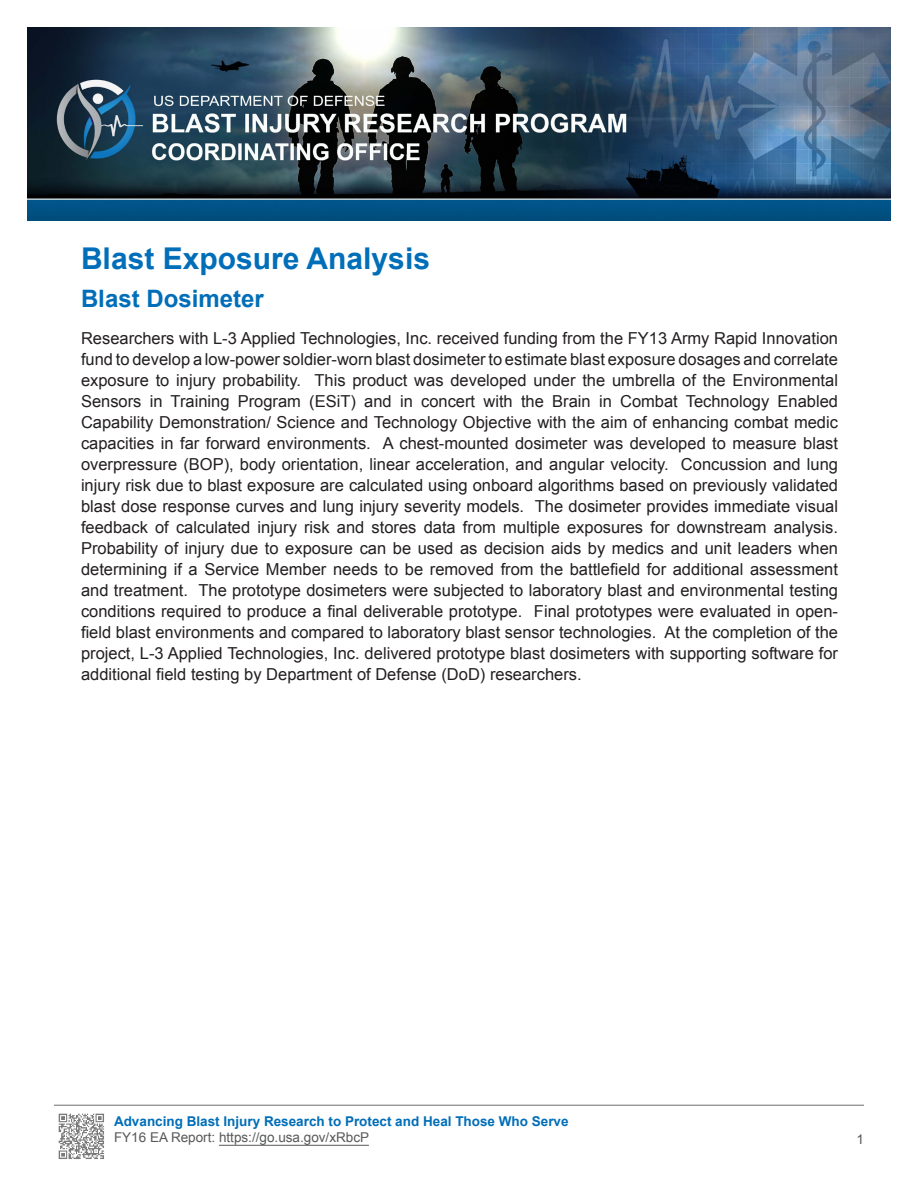
<style>
.page{position:relative;width:918px;height:1188px;background:#fff}
.page>*{position:absolute;margin:0;border:0;box-sizing:border-box;transform-origin:0 0}
.t1{font:700 30px "Arial";color:#006eb8}
.t2{font:700 24px "Arial";color:#006eb8}
.t3{font:16.5px/21px "Arial";color:#231f20;text-align:justify}
.t4{font:700 13.5px "Arial";color:#006eb8}
.t5{font:13.5px "Arial";color:#57585a}
</style>
<div class="page">
<img style="left:27px;top:27px;width:864px;height:193px">
<hr style="left:219px;top:1145px;width:150px;height:1px;background:#57585a">
<img style="left:58px;top:1113px;width:46px;height:46px">
<hr style="left:54px;top:1105px;width:810px;height:1px;background:#6c6d70">
<p class="t1" style="left:81px;top:239px;width:351px">Blast Exposure Analysis</p>
<p class="t2" style="left:81px;top:282px;width:184px">Blast Dosimeter</p>
<p class="t3" style="left:81px;top:328px;width:759px">Researchers with L-3 Applied Technologies, Inc. received funding from the FY13 Army Rapid Innovation fund to develop a low-power soldier-worn blast dosimeter to estimate blast exposure dosages and correlate exposure to injury probability. This product was developed under the umbrella of the Environmental Sensors in Training Program (ESiT) and in concert with the Brain in Combat Technology Enabled Capability Demonstration/ Science and Technology Objective with the aim of enhancing combat medic capacities in far forward environments. A chest-mounted dosimeter was developed to measure blast overpressure (BOP), body orientation, linear acceleration, and angular velocity. Concussion and lung injury risk due to blast exposure are calculated using onboard algorithms based on previously validated blast dose response curves and lung injury severity models. The dosimeter provides immediate visual feedback of calculated injury risk and stores data from multiple exposures for downstream analysis.<br>Probability of injury due to exposure can be used as decision aids by medics and unit leaders when determining if a Service Member needs to be removed from the battlefield for additional assessment and treatment. The prototype dosimeters were subjected to laboratory blast and environmental testing conditions required to produce a final deliverable prototype. Final prototypes were evaluated in open&shy;field blast environments and compared to laboratory blast sensor technologies. At the completion of the project, L-3 Applied Technologies, Inc. delivered prototype blast dosimeters with supporting software for additional field testing by Department of Defense (DoD) researchers.</p>
<p class="t4" style="left:114px;top:1112px;width:456px">Advancing Blast Injury Research to Protect and Heal Those Who Serve</p>
<p class="t5" style="left:114px;top:1129px;width:257px">FY16 EA Report: https://go.usa.gov/xRbcP</p>
<p class="t5" style="left:856px;top:1130px;width:9px">1</p>
</div>
